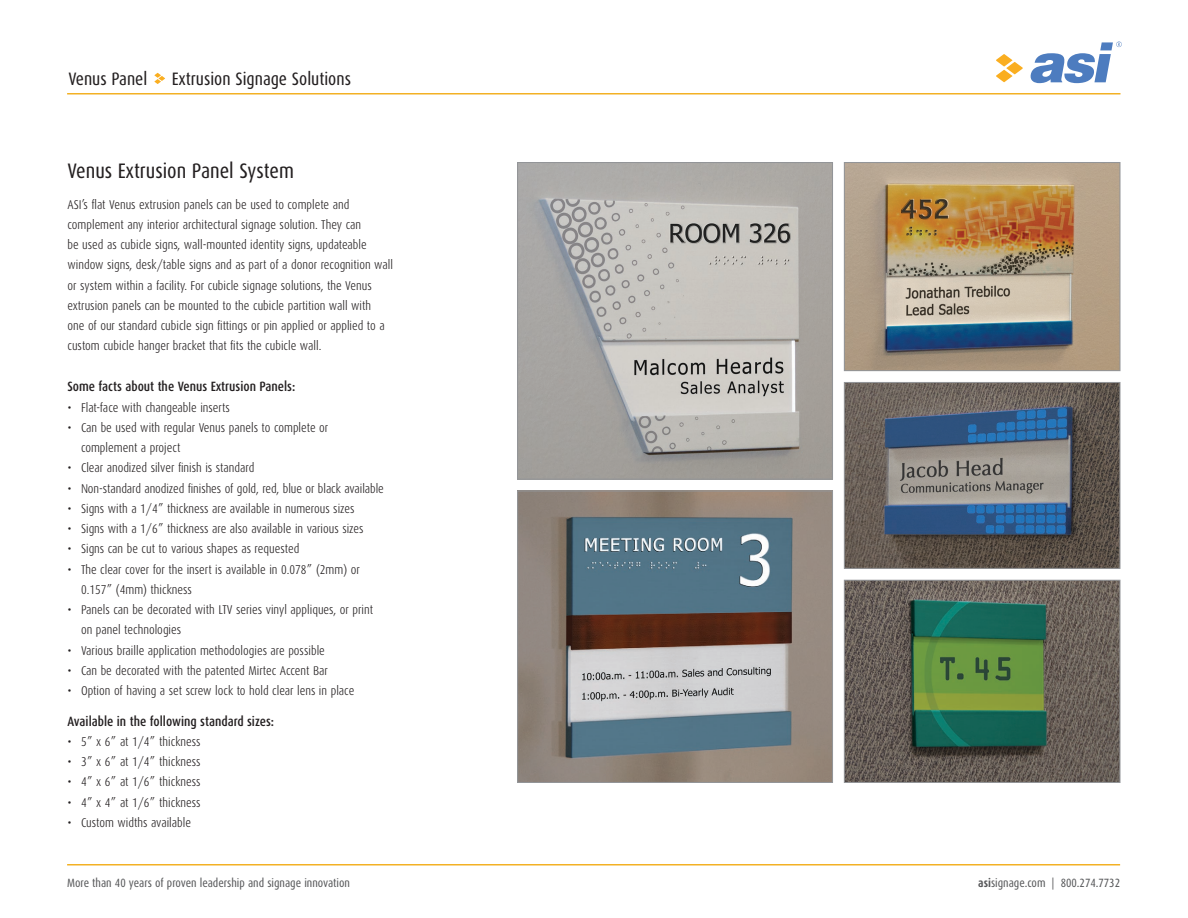
<style>
.page{position:relative;width:1188px;height:918px;background:#fff}
.page>*{position:absolute;margin:0;border:0;box-sizing:border-box;transform-origin:0 0}
.RR_Body_Copy{font:21px "Dax Condensed";color:#231f20}
.t1{font:18px "Dax Condensed";color:#231f20}
.RR_CS_Side_Tab_Title{font:500 13.5px "Dax Condensed";color:#231f20}
.RR_Body_Copy-2{font:300 12.75px/20.2px "Dax Condensed";color:#231f20}
.t2{font:12px "Dax Condensed";color:#57585a}
.s1{font-weight:700}
</style>
<div class="page">
<hr style="left:67px;top:864px;width:1053px;height:2px;background:#f3b124">
<hr style="left:67px;top:93px;width:1053px;height:1px;background:#f3b124">
<svg style="left:996px;top:54px;width:27px;height:28px"></svg>
<svg style="left:1030px;top:42px;width:92px;height:41px"></svg>
<svg style="left:154px;top:73px;width:11px;height:11px"></svg>
<img style="left:846px;top:582px;width:273px;height:199px">
<div style="left:844px;top:580px;width:277px;height:203px;border:1px solid #939598"></div>
<img style="left:846px;top:164px;width:273px;height:205px">
<div style="left:844px;top:162px;width:277px;height:209px;border:1px solid #939598"></div>
<img style="left:846px;top:384px;width:273px;height:183px">
<div style="left:844px;top:382px;width:277px;height:187px;border:1px solid #939598"></div>
<img style="left:519px;top:492px;width:312px;height:289px">
<div style="left:517px;top:490px;width:316px;height:293px;border:1px solid #939598"></div>
<img style="left:519px;top:164px;width:312px;height:314px">
<div style="left:517px;top:162px;width:316px;height:318px;border:1px solid #939598"></div>
<p class="t1" style="left:68px;top:69px;width:81px">Venus Panel</p>
<p class="t1" style="left:172px;top:69px;width:181px">Extrusion Signage Solutions</p>
<p class="RR_Body_Copy" style="left:68px;top:160px;width:228px">Venus Extrusion Panel System</p>
<p class="RR_Body_Copy-2" style="left:68px;top:194px;width:327px">ASI’s flat Venus extrusion panels can be used to complete and complement any interior architectural signage solution. They can<br>be used as cubicle signs, wall-mounted identity signs, updateable window signs, desk/table signs and as part of a donor recognition wall or system within a facility. For cubicle signage solutions, the Venus extrusion panels can be mounted to the cubicle partition wall with<br>one of our standard cubicle sign fittings or pin applied or applied to a custom cubicle hanger bracket that fits the cubicle wall.</p>
<p class="RR_CS_Side_Tab_Title" style="left:68px;top:379px;width:229px">Some facts about the Venus Extrusion Panels:</p>
<p class="RR_Body_Copy-2" style="left:68px;top:397px;width:164px">• Flat-face with changeable inserts</p>
<p class="RR_Body_Copy-2" style="left:81px;top:417px;width:249px;text-indent:-14px">• Can be used with regular Venus panels to complete or complement a project</p>
<p class="RR_Body_Copy-2" style="left:68px;top:458px;width:188px">• Clear anodized silver finish is standard</p>
<p class="RR_Body_Copy-2" style="left:68px;top:478px;width:318px">• Non-standard anodized finishes of gold, red, blue or black available</p>
<p class="RR_Body_Copy-2" style="left:68px;top:498px;width:289px">• Signs with a 1/4” thickness are available in numerous sizes</p>
<p class="RR_Body_Copy-2" style="left:68px;top:519px;width:298px">• Signs with a 1/6” thickness are also available in various sizes</p>
<p class="RR_Body_Copy-2" style="left:68px;top:539px;width:233px">• Signs can be cut to various shapes as requested</p>
<p class="RR_Body_Copy-2" style="left:81px;top:559px;width:280px;text-indent:-14px">• The clear cover for the insert is available in 0.078” (2mm) or<br>0.157” (4mm) thickness</p>
<p class="RR_Body_Copy-2" style="left:81px;top:600px;width:294px;text-indent:-14px">• Panels can be decorated with LTV series vinyl appliques, or print on panel technologies</p>
<p class="RR_Body_Copy-2" style="left:68px;top:640px;width:259px">• Various braille application methodologies are possible</p>
<p class="RR_Body_Copy-2" style="left:68px;top:660px;width:262px">• Can be decorated with the patented Mirtec Accent Bar</p>
<p class="RR_Body_Copy-2" style="left:68px;top:681px;width:288px">• Option of having a set screw lock to hold clear lens in place</p>
<p class="RR_CS_Side_Tab_Title" style="left:68px;top:713px;width:208px">Available in the following standard sizes:</p>
<p class="RR_Body_Copy-2" style="left:68px;top:731px;width:135px">• 5” x 6” at 1/4” thickness</p>
<p class="RR_Body_Copy-2" style="left:68px;top:752px;width:135px">• 3” x 6” at 1/4” thickness</p>
<p class="RR_Body_Copy-2" style="left:68px;top:772px;width:135px">• 4” x 6” at 1/6” thickness</p>
<p class="RR_Body_Copy-2" style="left:68px;top:792px;width:135px">• 4” x 4” at 1/6” thickness</p>
<p class="RR_Body_Copy-2" style="left:68px;top:812px;width:125px">• Custom widths available</p>
<p class="t2" style="left:67px;top:876px;width:284px">More than 40 years of proven leadership and signage innovation</p>
<p class="t2" style="left:978px;top:876px;width:143px"><span class="s1">asi</span>signage.com | 800.274.7732</p>
</div>
